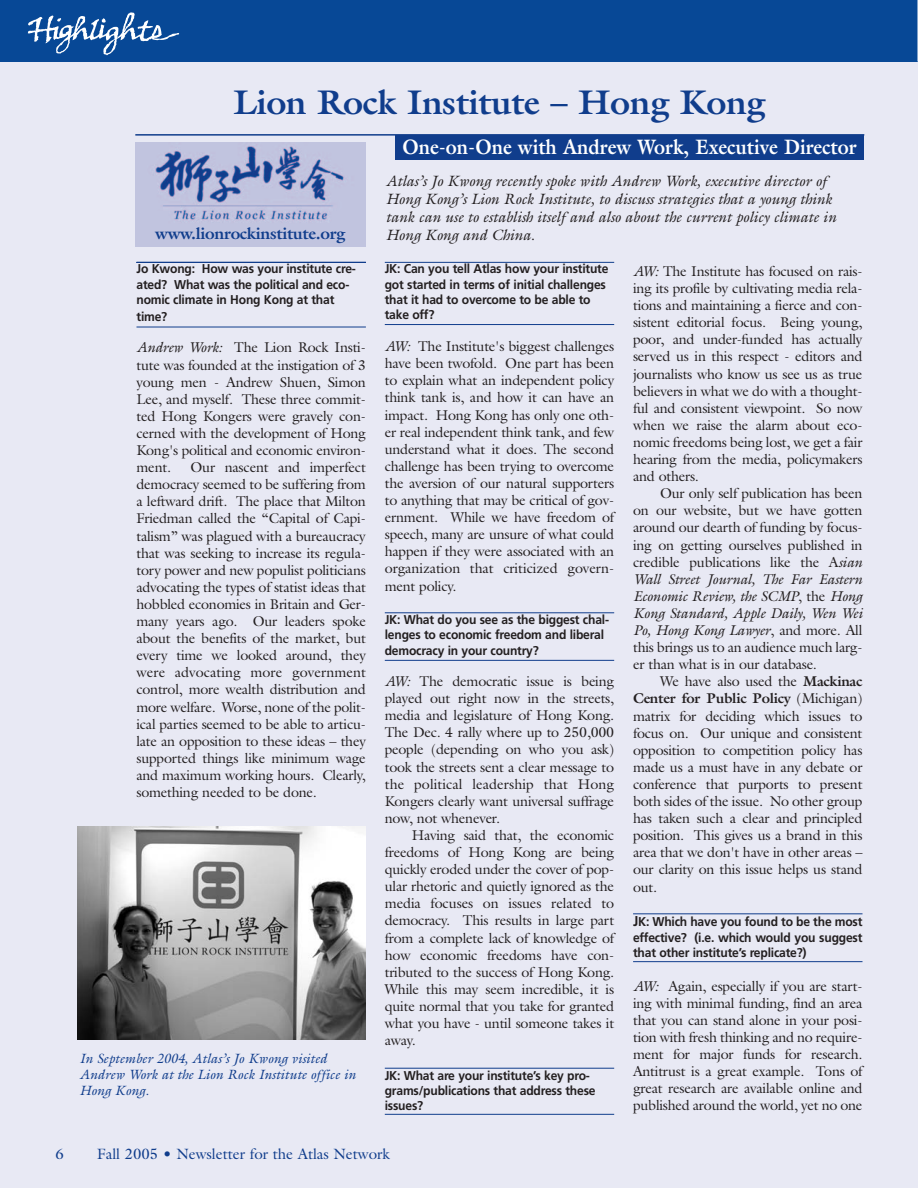
<style>
.page{position:relative;width:918px;height:1188px;background:#fff}
.page>*{position:absolute;margin:0;border:0;box-sizing:border-box;transform-origin:0 0}
.t1{font:700 34.5px "Galliard";letter-spacing:-.01em;color:#103d8c}
.t2{font:700 21px "Galliard";color:#fff;scale:.9 1}
.t3{font:700 16.5px "Galliard";letter-spacing:-.02em;color:#103d8c}
.t4{font:italic 15px/18px "Galliard";letter-spacing:-.005em;color:#231f20}
.t5{font:15px "Galliard";color:#103d8c}
.t6{font:14.25px/17.1px "Galliard";letter-spacing:-.015em;color:#231f20;text-align:justify}
.t7{font:italic 13.5px/16.2px "Galliard";color:#103d8c}
.t8{font:700 12.75px/15.3px "Frutiger";letter-spacing:-.015em;color:#231f20;scale:.95 1}
.s1{font-style:italic}
.s2{font-weight:700}
.s3{font-size:14.25px}
</style>
<div class="page">
<div style="left:0;top:52px;width:918px;height:1136px;background:#e8e9f4"></div>
<hr style="left:136px;top:262px;width:230px;height:1px;background:#103d8c">
<hr style="left:136px;top:327px;width:230px;height:1px;background:#103d8c">
<hr style="left:385px;top:262px;width:229px;height:1px;background:#103d8c">
<hr style="left:385px;top:324px;width:229px;height:1px;background:#103d8c">
<hr style="left:385px;top:612px;width:229px;height:1px;background:#103d8c">
<hr style="left:385px;top:660px;width:229px;height:1px;background:#103d8c">
<hr style="left:385px;top:1068px;width:229px;height:1px;background:#103d8c">
<hr style="left:385px;top:1114px;width:229px;height:1px;background:#103d8c">
<hr style="left:633px;top:913px;width:229px;height:1px;background:#103d8c">
<hr style="left:633px;top:961px;width:229px;height:1px;background:#103d8c">
<hr style="left:135px;top:134px;width:729px;height:2px;background:#103d8c">
<div style="left:396px;top:135px;width:468px;height:25px;background:#103d8c"></div>
<img style="left:77px;top:827px;width:288px;height:213px">
<div style="left:0;top:0;width:918px;height:61px;background:#074896"></div>
<svg style="left:28px;top:12px;width:151px;height:43px"></svg>
<img style="left:135px;top:142px;width:230px;height:105px">
<h1 class="t1" style="left:233px;top:89px;width:534px">Lion Rock Institute – Hong Kong</h1>
<h2 class="t2" style="left:403px;top:139px;width:506px">One-on-One with Andrew Work, Executive Director</h2>
<p class="t4" style="left:386px;top:173px;width:452px">Atlas’s Jo Kwong recently spoke with Andrew Work, executive director of Hong Kong’s Lion Rock Institute, to discuss strategies that a young think tank can use to establish itself and also about the current policy climate in Hong Kong and China.</p>
<p class="t3" style="left:155px;top:227px;width:192px">www.lionrockinstitute.org</p>
<p class="t8" style="left:136px;top:262px;width:232px">Jo Kwong: How was your institute cre&shy;ated? What was the political and eco&shy;nomic climate in Hong Kong at that</p>
<p class="t8" style="left:136px;top:310px;width:34px">time?</p>
<p class="t6" style="left:136px;top:341px;width:231px"><span class="s1">Andrew Work:</span> The Lion Rock Insti&shy;tute was founded at the instigation of 3 young men - Andrew Shuen, Simon Lee, and myself. These three commit&shy;ted Hong Kongers were gravely con&shy;cerned with the development of Hong Kong's political and economic environ&shy;ment.</p>
<p class="t6" style="left:136px;top:460px;width:231px;text-indent:54px">Our nascent and imperfect democracy seemed to be suffering from a leftward drift. The place that Milton Friedman called the “Capital of Capi&shy;talism” was plagued with a bureaucracy that was seeking to increase its regula&shy;tory power and new populist politicians advocating the types of statist ideas that hobbled economies in Britain and Ger&shy;many years ago. Our leaders spoke about the benefits of the market, but every time we looked around, they were advocating more government control, more wealth distribution and more welfare. Worse, none of the polit&shy;ical parties seemed to be able to articu&shy;late an opposition to these ideas – they supported things like minimum wage and maximum working hours. Clearly, something needed to be done.</p>
<p class="t7" style="left:79px;top:1051px;width:278px">In September 2004, Atlas’s Jo Kwong visited<br>Andrew Work at the Lion Rock Institute office in<br>Hong Kong.</p>
<p class="t8" style="left:385px;top:262px;width:237px">JK: Can you tell Atlas how your institute got started in terms of initial challenges that it had to overcome to be able to take off?</p>
<p class="t6" style="left:385px;top:339px;width:231px"><span class="s1">AW:</span> The Institute's biggest challenges have been twofold. One part has been to explain what an independent policy think tank is, and how it can have an impact. Hong Kong has only one oth&shy;er real independent think tank, and few understand what it does. The second challenge has been trying to overcome the aversion of our natural supporters to anything that may be critical of gov&shy;ernment. While we have freedom of speech, many are unsure of what could happen if they were associated with an organization that criticized govern&shy;ment policy.</p>
<p class="t8" style="left:385px;top:613px;width:238px">JK: What do you see as the biggest chal&shy;lenges to economic freedom and liberal democracy in your country?</p>
<p class="t6" style="left:385px;top:674px;width:231px"><span class="s1">AW:</span> The democratic issue is being played out right now in the streets, media and legislature of Hong Kong.<br>The Dec. 4 rally where up to 250,000 people (depending on who you ask) took the streets sent a clear message to the political leadership that Hong Kongers clearly want universal suffrage now, not whenever.</p>
<p class="t6" style="left:385px;top:828px;width:231px;text-indent:27px">Having said that, the economic freedoms of Hong Kong are being quickly eroded under the cover of pop&shy;ular rhetoric and quietly ignored as the media focuses on issues related to democracy. This results in large part from a complete lack of knowledge of how economic freedoms have con&shy;tributed to the success of Hong Kong.<br>While this may seem incredible, it is quite normal that you take for granted what you have - until someone takes it away.</p>
<p class="t8" style="left:385px;top:1068px;width:223px">JK: What are your institute’s key pro&shy;grams/publications that address these issues?</p>
<p class="t5" style="left:55px;top:1148px;width:10px">6</p>
<p class="t5" style="left:97px;top:1148px;width:294px">Fall 2005 • Newsletter for the Atlas Network</p>
<p class="t6" style="left:633px;top:264px;width:231px"><span class="s1">AW:</span> The Institute has focused on rais&shy;ing its profile by cultivating media rela&shy;tions and maintaining a fierce and con&shy;sistent editorial focus. Being young, poor, and under-funded has actually served us in this respect - editors and journalists who know us see us as true believers in what we do with a thought&shy;ful and consistent viewpoint. So now when we raise the alarm about eco&shy;nomic freedoms being lost, we get a fair hearing from the media, policymakers and others.</p>
<p class="t6" style="left:633px;top:486px;width:231px;text-indent:27px">Our only self publication has been on our website, but we have gotten around our dearth of funding by focus&shy;ing on getting ourselves published in credible publications like the A<span class="s1">sian Wall Street Journal, The Far Eastern Economic Review, the SCMP</span>, the <span class="s1">Hong Kong Standard, Apple Daily, Wen Wei Po, Hong Kong Lawyer</span>, and more. All this brings us to an audience much larg&shy;er than what is in our database.</p>
<p class="t6" style="left:633px;top:674px;width:231px;text-indent:27px">We have also used the <span class="s2">Mackinac Center for Public Policy</span> (Michigan) matrix for deciding which issues to focus on. Our unique and consistent opposition to competition policy has made us a must have in any debate or conference that purports to present both sides of the issue. No other group has taken such a clear and principled position. This gives us a brand in this area that we don't have in other areas – our clarity on this issue helps us stand out.</p>
<p class="t8" style="left:633px;top:915px;width:243px;text-align:justify"><span class="s3">J</span>K: Which have you found to be the most effective? (i.e. which would you suggest that other institute’s replicate?)</p>
<p class="t6" style="left:633px;top:979px;width:231px"><span class="s1">AW:</span> Again, especially if you are start&shy;ing with minimal funding, find an area that you can stand alone in your posi&shy;tion with fresh thinking and no require&shy;ment for major funds for research.<br>Antitrust is a great example. Tons of great research are available online and published around the world, yet no one</p>
</div>
